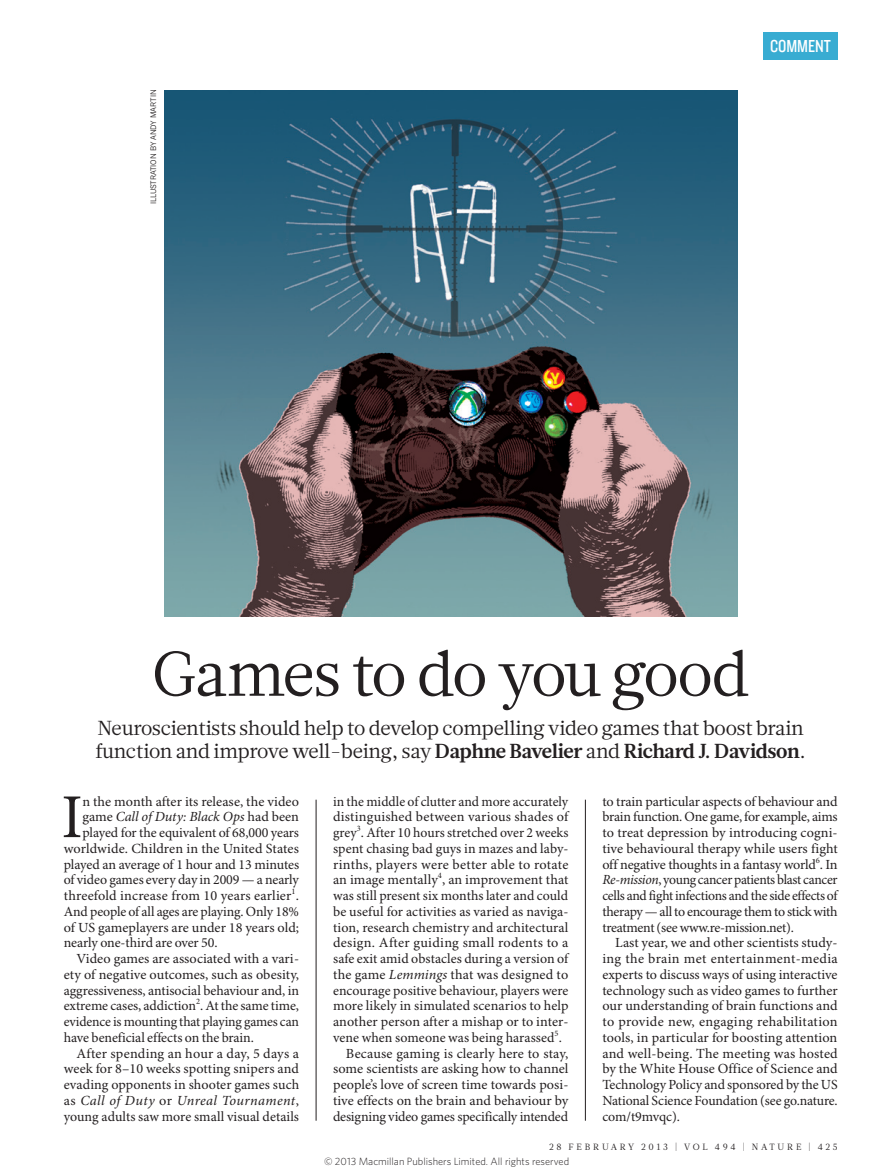
<style>
.page{position:relative;width:893px;height:1174px;background:#fff}
.page>*{position:absolute;margin:0;border:0;box-sizing:border-box;transform-origin:0 0}
.HEAD_42{font:63px "Glosa Math";letter-spacing:-.035em;color:#231f20}
.BODY_DROP_CAP{font:62.4px "Minion Pro";color:#231f20}
.INTRO{font:20.25px/23.7px "Glosa Math";letter-spacing:-.01em;color:#231f20}
.t1{font:18px "Knockout 29 Junior Ltweight";color:#fff}
.BODY_INDENT{font:13.95px/15.8px "Minion Pro";letter-spacing:-.01em;color:#231f20;text-align:justify}
.BODY_DROP_CAP-2{font:13.95px "Minion Pro";letter-spacing:-.005em;color:#231f20}
.BODY_DROP_CAP-3{font:italic 13.95px "Minion Pro";letter-spacing:-.005em;color:#231f20}
.t2{font:300 10.5px "Whitney";color:#231f20}
.t3{font:9px "Glosa Math";letter-spacing:.3em;color:#231f20}
.PIC_CREDIT{font:7.5px "News Gothic MTOT";color:#231f20}
.s1{font-weight:700}
.s2{font-style:normal}
.s3{font-style:italic}
</style>
<div class="page">
<img style="left:164px;top:90px;width:573px;height:526px">
<div style="left:763px;top:32px;width:75px;height:27px;background:#38acd2"></div>
<hr style="left:585px;top:799px;width:1px;height:321px;background:#231f20">
<hr style="left:316px;top:799px;width:1px;height:321px;background:#231f20">
<p class="PIC_CREDIT" style="left:149px;top:204px;width:116px;rotate:-90deg">ILLUSTRATION BY ANDY MARTIN</p>
<p class="t1" style="left:770px;top:34px;width:62px">COMMENT</p>
<p class="HEAD_42" style="left:152px;top:632px;width:599px">Games to do you good</p>
<p class="INTRO" style="left:95px;top:716px;width:712px">Neuroscientists should help to develop compelling video games that boost brain function and improve well-being, say <span class="s1">Daphne Bavelier</span> and <span class="s1">Richard J. Davidson</span>.</p>
<p class="BODY_DROP_CAP" style="left:61px;top:780px;width:23px">I</p>
<p class="BODY_DROP_CAP-2" style="left:82px;top:792px;width:218px">n the month after its release, the video</p>
<p class="BODY_DROP_CAP-3" style="left:82px;top:808px;width:218px"><span class="s2">game</span> Call of Duty: Black Ops <span class="s2">had been</span></p>
<p class="BODY_DROP_CAP-2" style="left:82px;top:824px;width:218px">played for the equivalent of 68,000 years</p>
<p class="BODY_DROP_CAP-2" style="left:64px;top:840px;width:237px">worldwide. Children in the United States</p>
<p class="BODY_DROP_CAP-2" style="left:64px;top:855px;width:237px">played an average of 1 hour and 13 minutes</p>
<p class="BODY_DROP_CAP-2" style="left:64px;top:871px;width:237px">of video games every day in 2009 — a nearly</p>
<p class="BODY_DROP_CAP-2" style="left:64px;top:887px;width:237px">threefold increase from 10 years earlier<sup>1</sup>.</p>
<p class="BODY_DROP_CAP-2" style="left:64px;top:903px;width:237px">And people of all ages are playing. Only 18%</p>
<p class="BODY_DROP_CAP-2" style="left:64px;top:918px;width:237px">of US gameplayers are under 18 years old;</p>
<p class="BODY_DROP_CAP-2" style="left:64px;top:934px;width:155px">nearly one-third are over 50.</p>
<p class="BODY_INDENT" style="left:64px;top:951px;width:237px;text-indent:13px">Video games are associated with a vari&shy;ety of negative outcomes, such as obesity, aggressiveness, antisocial behaviour and, in extreme cases, addiction<sup>2</sup>. At the same time, evidence is mounting that playing games can have beneficial effects on the brain.</p>
<p class="BODY_INDENT" style="left:64px;top:1046px;width:237px;text-indent:13px">After spending an hour a day, 5 days a week for 8–10 weeks spotting snipers and evading opponents in shooter games such as <span class="s3">Call of Duty</span> or <span class="s3">Unreal Tournament</span>, young adults saw more small visual details</p>
<p class="BODY_INDENT" style="left:333px;top:794px;width:237px">in the middle of clutter and more accurately distinguished between various shades of grey<sup>3</sup>. After 10 hours stretched over 2 weeks spent chasing bad guys in mazes and laby&shy;rinths, players were better able to rotate an image mentally<sup>4</sup>, an improvement that was still present six months later and could be useful for activities as varied as naviga&shy;tion, research chemistry and architectural design. After guiding small rodents to a safe exit amid obstacles during a version of the game <span class="s3">Lemmings</span> that was designed to encourage positive behaviour, players were more likely in simulated scenarios to help another person after a mishap or to inter&shy;vene when someone was being harassed<sup>5</sup>.</p>
<p class="BODY_INDENT" style="left:333px;top:1046px;width:237px;text-indent:13px">Because gaming is clearly here to stay, some scientists are asking how to channel people’s love of screen time towards posi&shy;tive effects on the brain and behaviour by designing video games specifically intended</p>
<p class="BODY_INDENT" style="left:602px;top:794px;width:237px">to train particular aspects of behaviour and brain function. One game, for example, aims to treat depression by introducing cogni&shy;tive behavioural therapy while users fight off negative thoughts in a fantasy world<sup>6</sup>. In <span class="s3">Re-mission</span>, young cancer patients blast cancer cells and fight infections and the side effects of therapy — all to encourage them to stick with treatment (see www.re-mission.net).</p>
<p class="BODY_INDENT" style="left:602px;top:935px;width:237px;text-indent:13px">Last year, we and other scientists study&shy;ing the brain met entertainment-media experts to discuss ways of using interactive technology such as video games to further our understanding of brain functions and to provide new, engaging rehabilitation tools, in particular for boosting attention and well-being. The meeting was hosted by the White House Office of Science and Technology Policy and sponsored by the US National Science Foundation (see go.nature. com/t9mvqc).</p>
<p class="t3" style="left:549px;top:1141px;width:290px">28 FEBRUARY 2013 | VOL 494 | NATURE | 425</p>
<p class="t2" style="left:324px;top:1154px;width:247px">© 2013 Macmillan Publishers Limited. All rights reserved</p>
</div>
